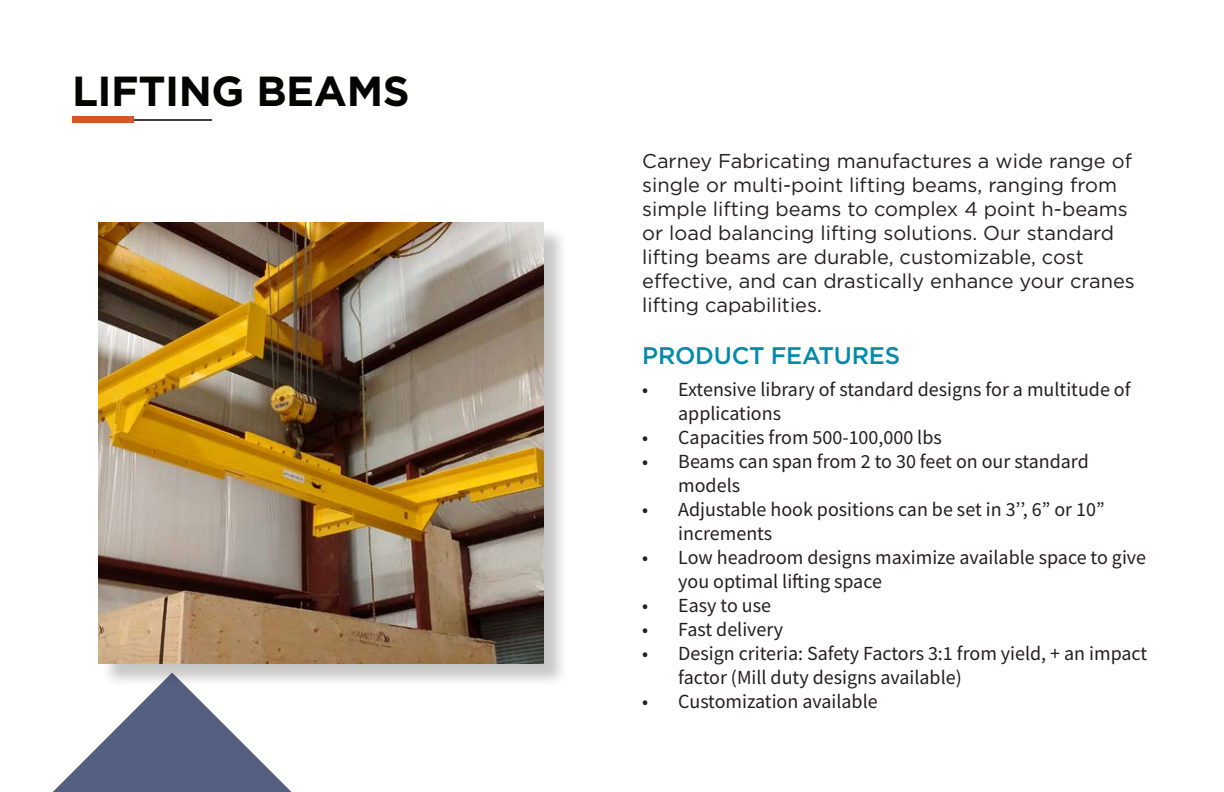
<style>
.page{position:relative;width:1224px;height:792px;background:#fff}
.page>*{position:absolute;margin:0;border:0;box-sizing:border-box;transform-origin:0 0}
.t1{font:700 42px "Gotham";letter-spacing:-.01em;color:#040503}
.t2{font:500 24px "Gotham";letter-spacing:-.01em;color:#018aaa}
.t3{font:20px/24px "Source Sans Pro";color:#231f20}
.t4{font:20px/24px "Gotham";color:#231f20}
</style>
<div class="page">
<hr style="left:72px;top:119px;width:140px;height:1px;background:#3e3e3f">
<div style="left:72px;top:116px;width:61px;height:7px;background:#d95328"></div>
<div style="left:101px;top:226px;width:467px;height:462px;background:#231f20;opacity:.25"></div>
<img style="left:98px;top:223px;width:445px;height:440px">
<svg style="left:53px;top:673px;width:249px;height:119px"></svg>
<p class="t1" style="left:72px;top:63px;width:339px">LIFTING BEAMS</p>
<p class="t4" style="left:642px;top:149px;width:494px">Carney Fabricating manufactures a wide range of single or multi-point lifting beams, ranging from simple lifting beams to complex 4 point h-beams or load balancing lifting solutions. Our standard lifting beams are durable, customizable, cost effective, and can drastically enhance your cranes lifting capabilities.</p>
<p class="t2" style="left:642px;top:340px;width:259px">PRODUCT FEATURES</p>
<p class="t3" style="left:678px;top:377px;width:454px;text-indent:-36px">• Extensive library of standard designs for a multitude of applications</p>
<p class="t3" style="left:642px;top:425px;width:301px">• Capacities from 500-100,000 lbs</p>
<p class="t3" style="left:678px;top:449px;width:412px;text-indent:-36px">• Beams can span from 2 to 30 feet on our standard models</p>
<p class="t3" style="left:678px;top:497px;width:428px;text-indent:-36px">• Adjustable hook positions can be set in 3’’, 6” or 10” increments</p>
<p class="t3" style="left:678px;top:545px;width:469px;text-indent:-36px">• Low headroom designs maximize available space to give you optimal lifting space</p>
<p class="t3" style="left:642px;top:593px;width:130px">• Easy to use</p>
<p class="t3" style="left:642px;top:617px;width:143px">• Fast delivery</p>
<p class="t3" style="left:678px;top:641px;width:471px;text-indent:-36px">• Design criteria: Safety Factors 3:1 from yield, + an impact factor (Mill duty designs available)</p>
<p class="t3" style="left:642px;top:689px;width:237px">• Customization available</p>
</div>
